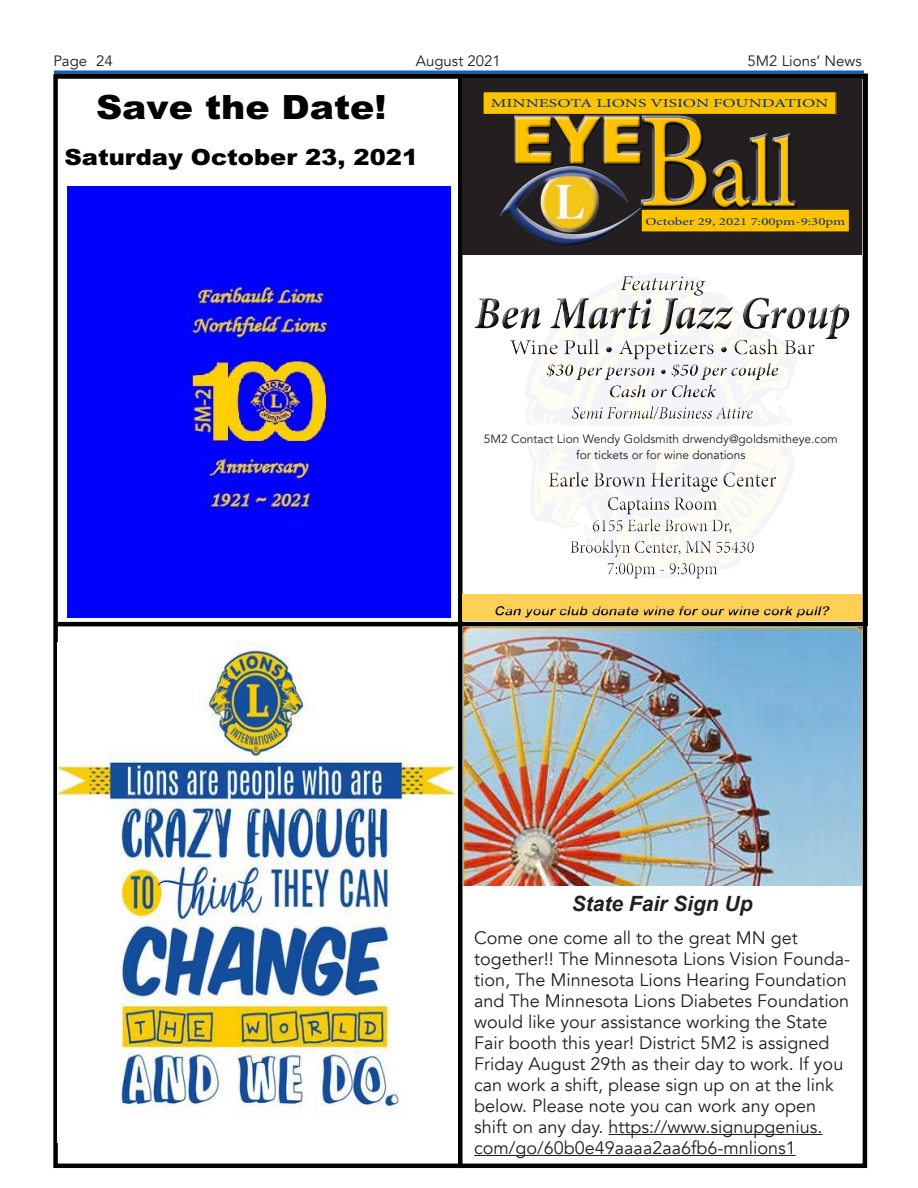
<style>
.page{position:relative;width:918px;height:1188px;background:#fff}
.page>*{position:absolute;margin:0;border:0;box-sizing:border-box;transform-origin:0 0}
.t1{font:900 65.1px "Arial";color:#fec200;scale:.91 1}
.t2{font:900 33.45px "Arial";color:#000;scale:1.08 1}
.t3{font:900 22.35px "Arial";color:#000;scale:1.08 1}
.List_Paragraph{font:italic 700 21px "Arial";color:#231f20}
.List_Paragraph-2{font:18px/21px "Avenir";color:#231f20}
.No_Spacing{font:15px "Avenir";color:#231f20}
.t4{font:12.15px "Minion Pro";color:#003186;scale:1.46 1}
.List_Paragraph-3{font:12px/16.5px "Avenir";color:#231f20;text-align:center}
.t5{font:10.8px "Minion Pro";color:#003186;scale:1.38 1}
.s1{font-family:"Minion Pro";font-weight:400;font-size:97.35px}
</style>
<div class="page">
<svg style="left:54px;top:70px;width:810px;height:4px;background:#3273b4"></svg>
<div style="left:53px;top:74px;width:814px;height:1094px;background:#fff;border:4px solid #000"></div>
<div style="left:458px;top:74px;width:5px;height:1094px;background:#000"></div>
<hr style="left:55px;top:622px;width:810px;height:4px;background:#000">
<img style="left:67px;top:187px;width:384px;height:431px">
<div style="left:463px;top:594px;width:399px;height:27px;background:#ffd053"></div>
<div style="left:482px;top:602px;width:361px;height:19px;background:#231f20;opacity:.75"></div>
<div style="left:470px;top:273px;width:384px;height:311px;background:#231f20;opacity:.75"></div>
<div style="left:463px;top:78px;width:399px;height:176px;background:#231f20"></div>
<div style="left:641px;top:209px;width:208px;height:23px;background:#fec200"></div>
<div style="left:641px;top:208px;width:209px;height:25px;border:1px solid #231f20"></div>
<div style="left:499px;top:175px;width:147px;height:76px;background:#231f20;opacity:.75"></div>
<svg style="left:514px;top:115px;width:122px;height:95px"></svg>
<div style="left:636px;top:110px;width:165px;height:102px;background:#fff;opacity:.75"></div>
<div style="left:637px;top:120px;width:165px;height:95px;background:#231f20;opacity:.75"></div>
<div style="left:483px;top:92px;width:353px;height:23px;background:#fec200"></div>
<div style="left:482px;top:91px;width:355px;height:24px;border:1px solid #231f20"></div>
<div style="left:474px;top:426px;width:376px;height:20px;background:#fff"></div>
<img style="left:57px;top:643px;width:399px;height:500px">
<img style="left:464px;top:627px;width:398px;height:259px">
<hr style="left:609px;top:1134px;width:214px;height:1px;background:#231f20">
<hr style="left:474px;top:1155px;width:322px;height:1px;background:#231f20">
<p class="No_Spacing" style="left:96px;top:52px;width:18px">24</p>
<p class="No_Spacing" style="left:53px;top:52px;width:35px">Page</p>
<p class="No_Spacing" style="left:416px;top:52px;width:87px">August 2021</p>
<p class="No_Spacing" style="left:748px;top:52px;width:116px">5M2 Lions’ News</p>
<p class="t2" style="left:96px;top:83px;width:270px">Save the Date!</p>
<p class="t3" style="left:64px;top:141px;width:329px">Saturday October 23, 2021</p>
<p class="t4" style="left:491px;top:95px;width:233px">MINNESOTA LIONS VISION FOUNDATION</p>
<h1 class="t1" style="left:511px;top:93px;width:314px">EYE <span class="s1">all</span></h1>
<p class="t5" style="left:645px;top:214px;width:146px">October 29, 2021 7:00pm-9:30pm</p>
<p class="List_Paragraph-3" style="left:484px;top:431px;width:355px">5M2 Contact Lion Wendy Goldsmith drwendy@goldsmitheye.com for tickets or for wine donations</p>
<p class="List_Paragraph" style="left:572px;top:890px;width:182px">State Fair Sign Up</p>
<p class="List_Paragraph-2" style="left:474px;top:928px;width:377px">Come one come all to the great MN get together!! The Minnesota Lions Vision Founda&shy;tion, The Minnesota Lions Hearing Foundation and The Minnesota Lions Diabetes Foundation would like your assistance working the State Fair booth this year! District 5M2 is assigned Friday August 29th as their day to work. If you can work a shift, please sign up on at the link below. Please note you can work any open shift on any day. https://www.signupgenius. com/go/60b0e49aaaa2aa6fb6-mnlions1</p>
</div>
